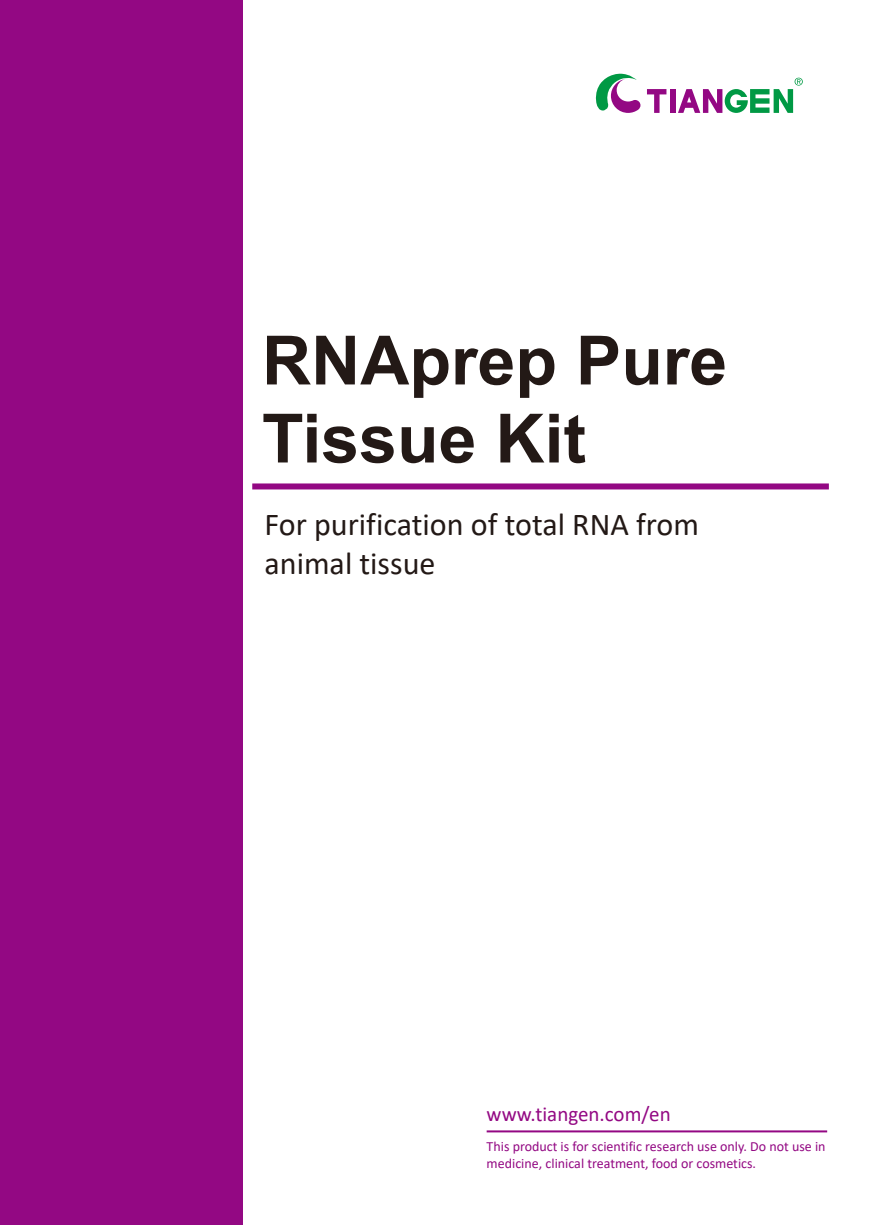
<style>
.page{position:relative;width:874px;height:1225px;background:#fff}
.page>*{position:absolute;margin:0;border:0;box-sizing:border-box;transform-origin:0 0}
.t1{font:700 68px/78px "Arial";color:#231916}
.t2{font:32px "Calibri";color:#231916}
.t3{font:21px "Calibri";color:#930883}
.小标题{font:14px/16.8px "Calibri";color:#930883}
</style>
<div class="page">
<div style="left:252px;top:483px;width:576px;height:6px;background:#930883"></div>
<div style="left:0;top:0;width:243px;height:1225px;background:#930883"></div>
<hr style="left:486px;top:1130px;width:340px;height:2px;background:#930883">
<svg style="left:595px;top:73px;width:45px;height:40px"></svg>
<div style="left:670px;top:89px;width:5px;height:24px;background:#930883"></div>
<svg style="left:647px;top:89px;width:19px;height:24px"></svg>
<svg style="left:678px;top:78px;width:124px;height:35px"></svg>
<p class="t1" style="left:262px;top:322px;width:466px">RNAprep Pure<br>Tissue Kit</p>
<p class="t2" style="left:264px;top:502px;width:436px">For purification of total RNA from</p>
<p class="t2" style="left:264px;top:540px;width:172px">animal tissue</p>
<p class="t3" style="left:486px;top:1099px;width:185px">www.tiangen.com/en</p>
<p class="小标题" style="left:486px;top:1138px;width:340px">This product is for scientific research use only. Do not use in medicine, clinical treatment, food or cosmetics.</p>
</div>
